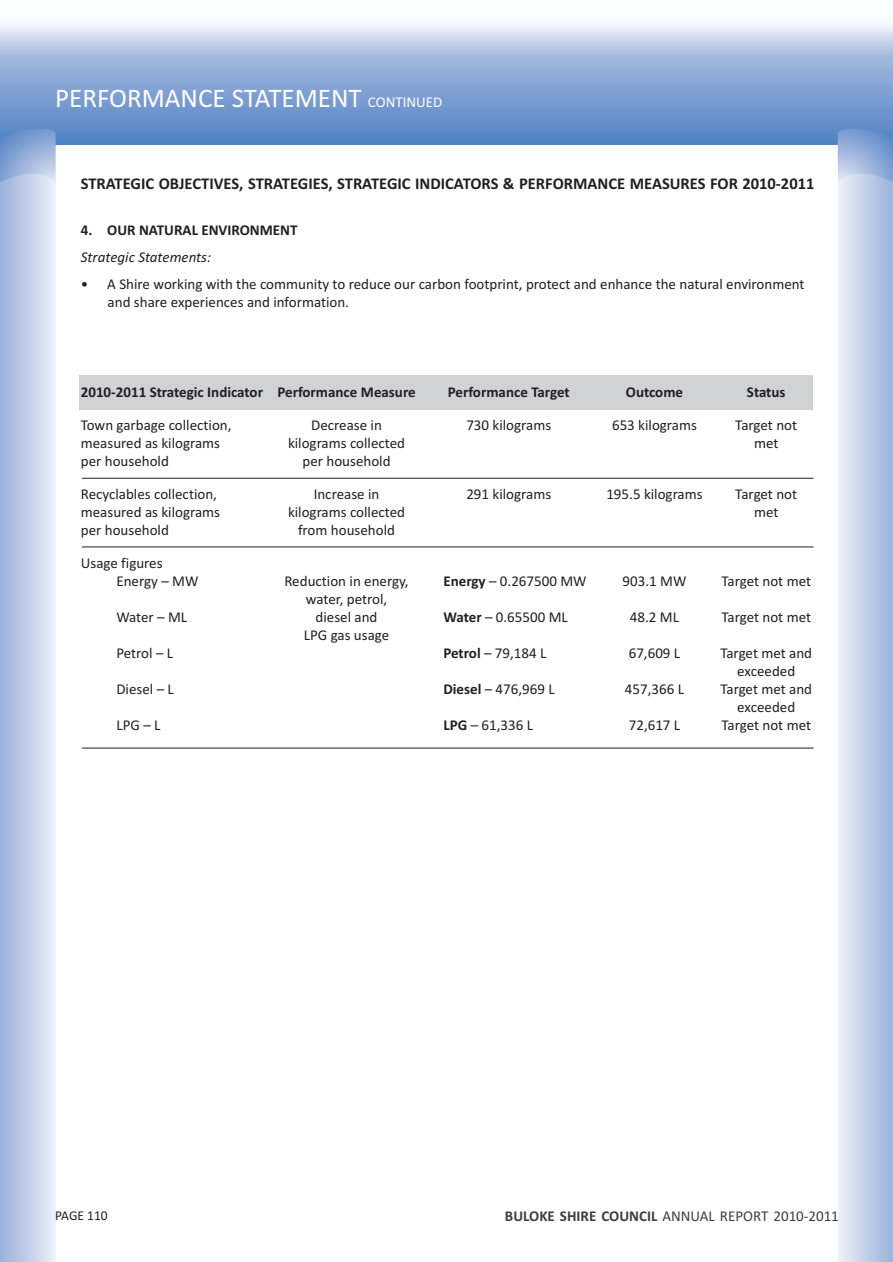
<style>
.page{position:relative;width:893px;height:1262px;background:#fff}
.page>*{position:absolute;margin:0;border:0;box-sizing:border-box;transform-origin:0 0}
.t1{font:27px "Calibri";color:#fff}
.t2{font:700 16.5px "Calibri";color:#231f20}
.t3{font:15px/18px "Calibri";color:#231f20}
.t4{font:700 15px "Calibri";color:#231f20}
.t5{font:15px "Calibri";color:#3e3e3f}
.t6{font:italic 15px "Calibri";color:#231f20}
.t7{font:13.5px "Calibri";color:#231f20}
.s1{font-size:15px}
.s2{font-weight:700}
</style>
<div class="page">
<div style="left:0;top:145px;width:56px;height:1117px;background:linear-gradient(to right,#99b0da,#eaeff8)"></div>
<div style="left:837px;top:145px;width:55px;height:1117px;background:linear-gradient(to right,#eff2f9,#9db2dc)"></div>
<svg style="left:0;top:26px;width:892px;height:119px;background:#8eabd7"></svg>
<svg style="left:0;top:125px;width:56px;height:63px;background:#93aed9"></svg>
<svg style="left:837px;top:125px;width:55px;height:63px;background:#96b0da"></svg>
<div style="left:0;top:0;width:892px;height:26px;background:#fbfcfd"></div>
<div style="left:79px;top:375px;width:733px;height:34px;background:#d1d2d4"></div>
<hr style="left:82px;top:478px;width:731px;height:1px;background:#231f20">
<hr style="left:82px;top:546px;width:731px;height:1px;background:#231f20">
<hr style="left:82px;top:747px;width:731px;height:1px;background:#231f20">
<h1 class="t1" style="left:55px;top:89px;width:388px">PERFORMANCE STATEMENT <span class="s1">CONTINUED</span></h1>
<p class="t2" style="left:81px;top:178px;width:735px">STRATEGIC OBJECTIVES, STRATEGIES, STRATEGIC INDICATORS &amp; PERFORMANCE MEASURES FOR 2010-2011</p>
<p class="t4" style="left:81px;top:225px;width:218px">4. OUR NATURAL ENVIRONMENT</p>
<p class="t6" style="left:81px;top:248px;width:132px">Strategic Statements:</p>
<p class="t3" style="left:108px;top:276px;width:698px;text-indent:-27px">• A Shire working with the community to reduce our carbon footprint, protect and enhance the natural environment and share experiences and information.</p>
<p class="t4" style="left:81px;top:387px;width:336px">2010-2011 Strategic Indicator Performance Measure</p>
<p class="t4" style="left:448px;top:387px;width:123px">Performance Target</p>
<p class="t4" style="left:626px;top:387px;width:59px">Outcome</p>
<p class="t4" style="left:746px;top:387px;width:40px">Status</p>
<p class="t3" style="left:81px;top:417px;width:152px">Town garbage collection,</p>
<p class="t3" style="left:311px;top:417px;width:72px">Decrease in</p>
<p class="t3" style="left:466px;top:417px;width:86px">730 kilograms</p>
<p class="t3" style="left:612px;top:417px;width:86px">653 kilograms</p>
<p class="t3" style="left:735px;top:417px;width:63px">Target not</p>
<p class="t3" style="left:81px;top:435px;width:141px">measured as kilograms</p>
<p class="t3" style="left:288px;top:435px;width:119px">kilograms collected</p>
<p class="t3" style="left:754px;top:435px;width:26px">met</p>
<p class="t3" style="left:81px;top:453px;width:90px">per household</p>
<p class="t3" style="left:302px;top:453px;width:90px">per household</p>
<p class="t3" style="left:81px;top:486px;width:138px">Recyclables collection,</p>
<p class="t3" style="left:313px;top:486px;width:67px">Increase in</p>
<p class="t3" style="left:466px;top:486px;width:86px">291 kilograms</p>
<p class="t3" style="left:606px;top:486px;width:98px">195.5 kilograms</p>
<p class="t3" style="left:735px;top:486px;width:63px">Target not</p>
<p class="t3" style="left:81px;top:504px;width:141px">measured as kilograms</p>
<p class="t3" style="left:288px;top:504px;width:119px">kilograms collected</p>
<p class="t3" style="left:754px;top:504px;width:26px">met</p>
<p class="t3" style="left:81px;top:522px;width:90px">per household</p>
<p class="t3" style="left:298px;top:522px;width:98px">from household</p>
<p class="t3" style="left:81px;top:555px;width:83px">Usage figures</p>
<p class="t3" style="left:284px;top:573px;width:126px">Reduction in energy,</p>
<p class="t3" style="left:622px;top:573px;width:65px">903.1 MW</p>
<p class="t3" style="left:721px;top:573px;width:91px">Target not met</p>
<p class="t3" style="left:630px;top:609px;width:51px">48.2 ML</p>
<p class="t3" style="left:721px;top:609px;width:91px">Target not met</p>
<p class="t3" style="left:628px;top:645px;width:53px">67,609 L</p>
<p class="t3" style="left:720px;top:645px;width:93px">Target met and</p>
<p class="t3" style="left:625px;top:681px;width:61px">457,366 L</p>
<p class="t3" style="left:720px;top:681px;width:93px">Target met and</p>
<p class="t3" style="left:628px;top:717px;width:53px">72,617 L</p>
<p class="t3" style="left:721px;top:717px;width:91px">Target not met</p>
<p class="t3" style="left:443px;top:573px;width:145px"><span class="s2">Energy</span> – 0.267500 MW</p>
<p class="t3" style="left:443px;top:609px;width:126px"><span class="s2">Water</span> – 0.65500 ML</p>
<p class="t3" style="left:443px;top:645px;width:104px"><span class="s2">Petrol</span> – 79,184 L</p>
<p class="t3" style="left:443px;top:681px;width:113px"><span class="s2">Diesel</span> – 476,969 L</p>
<p class="t3" style="left:443px;top:717px;width:91px"><span class="s2">LPG</span> – 61,336 L</p>
<p class="t3" style="left:116px;top:573px;width:83px">Energy – MW</p>
<p class="t3" style="left:306px;top:591px;width:83px">water, petrol,</p>
<p class="t3" style="left:116px;top:609px;width:72px">Water – ML</p>
<p class="t3" style="left:304px;top:609px;width:87px;text-align:center">diesel and<br>LPG gas usage</p>
<p class="t3" style="left:116px;top:645px;width:58px">Petrol – L</p>
<p class="t3" style="left:737px;top:663px;width:59px">exceeded</p>
<p class="t3" style="left:116px;top:681px;width:59px">Diesel – L</p>
<p class="t3" style="left:737px;top:699px;width:59px">exceeded</p>
<p class="t3" style="left:116px;top:717px;width:46px">LPG – L</p>
<p class="t7" style="left:55px;top:1210px;width:54px">PAGE 110</p>
<p class="t5" style="left:505px;top:1210px;width:335px"><span class="s2">BULOKE SHIRE COUNCIL</span> ANNUAL REPORT 2010-2011</p>
</div>
